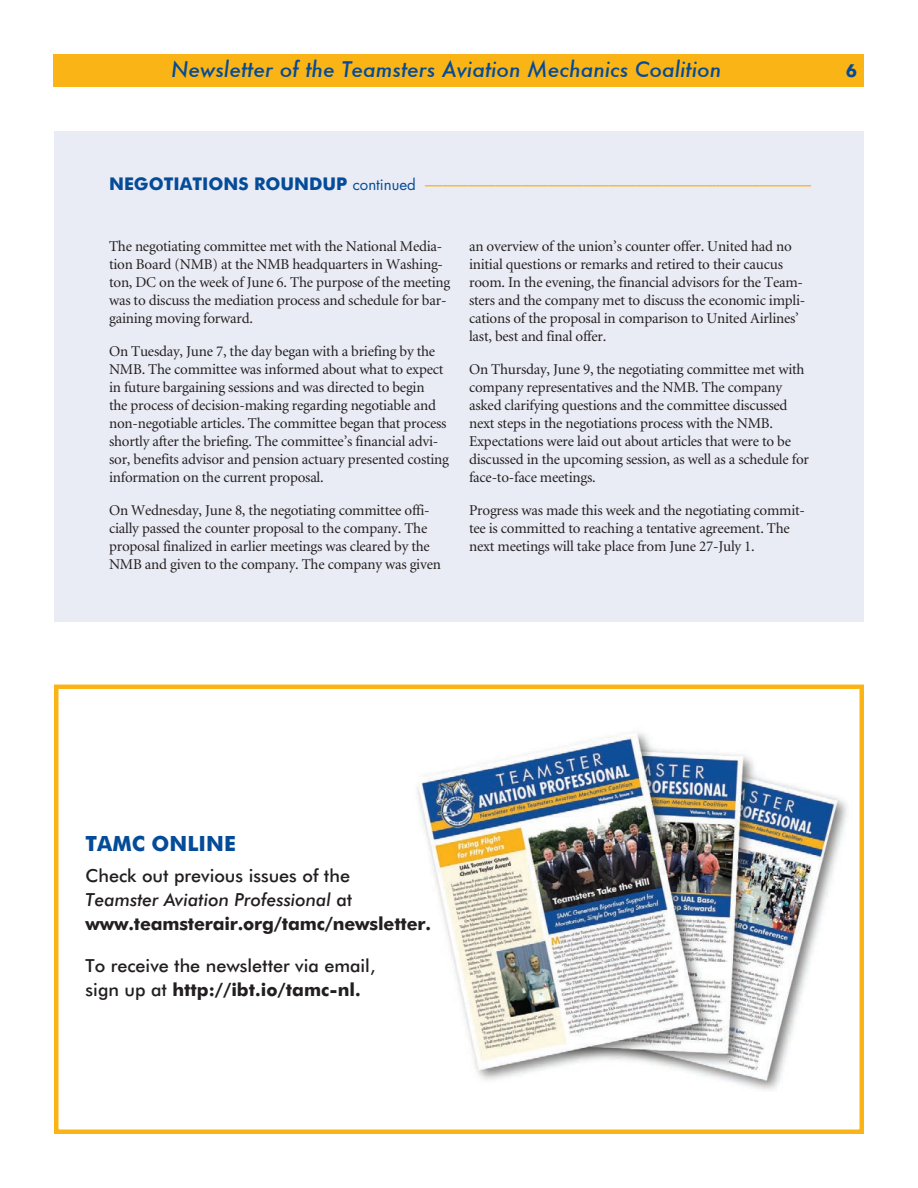
<style>
.page{position:relative;width:918px;height:1188px;background:#fff}
.page>*{position:absolute;margin:0;border:0;box-sizing:border-box;transform-origin:0 0}
.t1{font:italic 500 21px "Futura";color:#044b98}
.t2{font:700 21px "Futura BT";color:#044b98}
.t3{font:700 18px/24px "Futura BT";letter-spacing:-.01em;color:#231f20}
.t4{font:500 18px/24px "Futura BT";color:#231f20}
.t5{font:700 18px "Futura BT";color:#044b98}
.t6{font:17.55px "Futura";color:#fbb416}
.text{font:15px/18px "Minion";letter-spacing:-.015em;color:#231f20}
.s1{font-family:"Futura BT";font-weight:700;color:#044b98}
.s2{font-size:15px;color:#044b98}
.s3{font-weight:500}
.s4{font-weight:500;font-style:italic}
.s5{font-weight:700}
</style>
<div class="page">
<div style="left:54px;top:132px;width:810px;height:490px;background:#e9ebf5"></div>
<div style="left:54px;top:54px;width:810px;height:33px;background:#fbb416"></div>
<img style="left:417px;top:731px;width:430px;height:359px">
<div style="left:54px;top:685px;width:810px;height:449px;border:4px solid #fbb416"></div>
<p class="t1" style="left:171px;top:55px;width:552px">Newsletter of the Teamsters Aviation Mechanics Coalition</p>
<p class="t5" style="left:846px;top:60px;width:13px">6</p>
<p class="t6" style="left:109px;top:172px;width:704px"><span class="s1">NEGOTIATIONS ROUNDUP</span> <span class="s2">continued</span> –––––––––––––––––––––––––––––------------------------------------</p>
<p class="text" style="left:109px;top:238px;width:343px">The negotiating committee met with the National Media&shy;tion Board (NMB) at the NMB headquarters in Washing&shy;ton, DC on the week of June 6. The purpose of the meeting was to discuss the mediation process and schedule for bar&shy;gaining moving forward.</p>
<p class="text" style="left:109px;top:343px;width:342px">On Tuesday, June 7, the day began with a briefing by the NMB. The committee was informed about what to expect in future bargaining sessions and was directed to begin<br>the process of decision-making regarding negotiable and non-negotiable articles. The committee began that process shortly after the briefing. The committee’s financial advi&shy;sor, benefits advisor and pension actuary presented costing information on the current proposal.</p>
<p class="text" style="left:109px;top:502px;width:333px">On Wednesday, June 8, the negotiating committee offi&shy;cially passed the counter proposal to the company. The proposal finalized in earlier meetings was cleared by the NMB and given to the company. The company was given</p>
<p class="text" style="left:469px;top:238px;width:338px">an overview of the union’s counter offer. United had no initial questions or remarks and retired to their caucus room. In the evening, the financial advisors for the Team&shy;sters and the company met to discuss the economic impli&shy;cations of the proposal in comparison to United Airlines’ last, best and final offer.</p>
<p class="text" style="left:469px;top:361px;width:341px">On Thursday, June 9, the negotiating committee met with company representatives and the NMB. The company asked clarifying questions and the committee discussed next steps in the negotiations process with the NMB.<br>Expectations were laid out about articles that were to be discussed in the upcoming session, as well as a schedule for face-to-face meetings.</p>
<p class="text" style="left:469px;top:502px;width:337px">Progress was made this week and the negotiating commit&shy;tee is committed to reaching a tentative agreement. The next meetings will take place from June 27-July 1.</p>
<p class="t2" style="left:86px;top:831px;width:152px">TAMC ONLINE</p>
<p class="t3" style="left:86px;top:864px;width:347px"><span class="s3">Check out previous issues of the<br></span><span class="s4">Teamster Aviation Professional</span> <span class="s3">at </span>www.teamsterair.org/tamc/newsletter.</p>
<p class="t4" style="left:86px;top:954px;width:291px">To receive the newsletter via email, sign up at <span class="s5">http://ibt.io/tamc-nl.</span></p>
</div>
